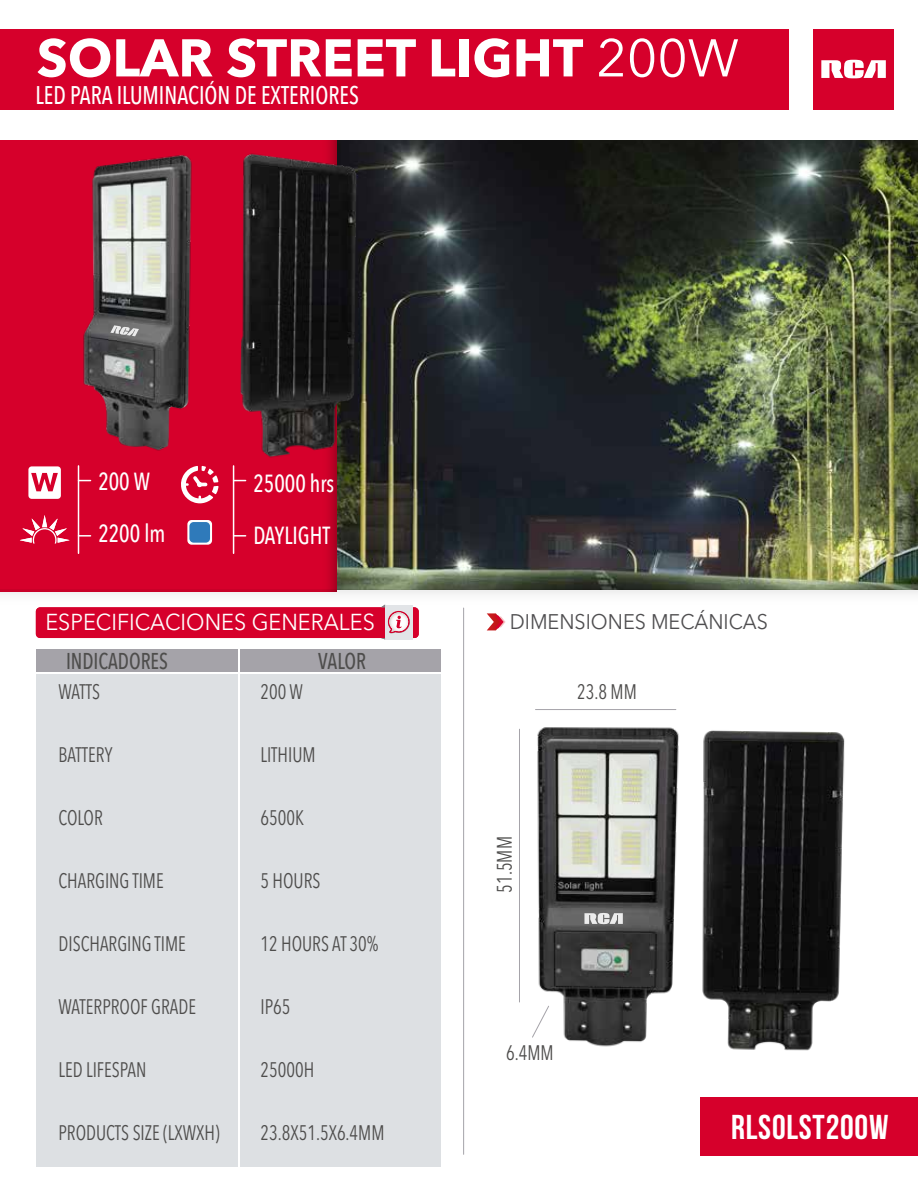
<style>
.page{position:relative;width:918px;height:1188px;background:#fff}
.page>*{position:absolute;margin:0;border:0;box-sizing:border-box;transform-origin:0 0}
.t1{font:700 52.5px "Avenir Next LT Pro";color:#fff}
.t2{font:700 34.5px "Bebas Neue";letter-spacing:.025em;color:#fff}
.t3{font:500 25.5px "Avenir Next Condensed";color:#fff;scale:.88 1}
.t4{font:500 24.75px/52.3px "Avenir Next Condensed";color:#fff;scale:.88 1}
.t5{font:22.95px "Avenir Next LT Pro";color:#fff;scale:.95 1}
.t6{font:500 22.8px "Avenir Next Condensed";color:#4e4d4c;scale:.88 1}
.t7{font:21px "Avenir Next LT Pro";color:#4f4e50;scale:.95 1}
.t8{font:condensed 20.85px "Avenir Next LT Pro";color:#4e4d4c;scale:.88 1}
.s1{font-weight:400}
</style>
<div class="page">
<img style="left:337px;top:140px;width:581px;height:450px">
<div style="left:0;top:140px;width:337px;height:452px;background:#d6002b"></div>
<svg style="left:319px;top:467px;width:18px;height:123px"></svg>
<div style="left:700px;top:1097px;width:218px;height:59px;background:#d6002b"></div>
<div style="left:813px;top:29px;width:81px;height:81px;background:#d6002b"></div>
<svg style="left:821px;top:60px;width:65px;height:18px"></svg>
<div style="left:0;top:29px;width:789px;height:80px;background:#d6002b"></div>
<div style="left:37px;top:649px;width:201px;height:23px;background:#a5a3a9"></div>
<div style="left:37px;top:674px;width:201px;height:493px;background:#dde0e3"></div>
<div style="left:240px;top:649px;width:201px;height:23px;background:#a5a3a9"></div>
<div style="left:240px;top:674px;width:201px;height:493px;background:#dde0e3"></div>
<hr style="left:463px;top:608px;width:1px;height:546px;background:#a5a3a9">
<svg style="left:487px;top:613px;width:19px;height:17px"></svg>
<div style="left:36px;top:607px;width:383px;height:31px;background:#d6002b;border-radius:4px"></div>
<div style="left:385px;top:605px;width:27px;height:34px;background:#e2e4e7"></div>
<svg style="left:381px;top:610px;width:29px;height:29px"></svg>
<div style="left:0;top:590px;width:918px;height:18px;background:#fafafa"></div>
<svg style="left:28px;top:475px;width:33px;height:24px"></svg>
<svg style="left:20px;top:515px;width:49px;height:29px"></svg>
<hr style="left:78px;top:466px;width:1px;height:87px;background:#fff">
<svg style="left:79px;top:480px;width:12px;height:1px"></svg>
<svg style="left:79px;top:535px;width:12px;height:2px"></svg>
<svg style="left:181px;top:475px;width:37px;height:28px"></svg>
<div style="left:187px;top:520px;width:25px;height:25px;background:#fff;border-radius:4px"></div>
<div style="left:189px;top:522px;width:22px;height:21px;background:#f5f8fb;border-radius:4px"></div>
<div style="left:189px;top:522px;width:21px;height:21px;background:#2f7aba;border-radius:4px"></div>
<hr style="left:233px;top:466px;width:1px;height:87px;background:#fff">
<svg style="left:234px;top:480px;width:12px;height:1px"></svg>
<svg style="left:234px;top:535px;width:12px;height:2px"></svg>
<img style="left:684px;top:301px;width:160px;height:187px">
<img style="left:793px;top:309px;width:125px;height:187px">
<img style="left:519px;top:727px;width:126px;height:320px">
<svg style="left:584px;top:913px;width:39px;height:11px"></svg>
<img style="left:22px;top:109px;width:244px;height:366px">
<svg style="left:110px;top:325px;width:29px;height:11px"></svg>
<img style="left:645px;top:709px;width:200px;height:342px">
<img style="left:175px;top:115px;width:235px;height:352px">
<hr style="left:535px;top:709px;width:141px;height:1px;background:#a5a3a9">
<hr style="left:519px;top:729px;width:1px;height:273px;background:#a5a3a9">
<svg style="left:531px;top:1005px;width:19px;height:33px"></svg>
<h1 class="t1" style="left:37px;top:26px;width:704px">SOLAR STREET LIGHT <span class="s1">200W</span></h1>
<p class="t3" style="left:35px;top:80px;width:369px">LED PARA ILUMINACIÓN DE EXTERIORES</p>
<p class="t4" style="left:98px;top:455px;width:78px">200 W<br>2200 lm</p>
<p class="t4" style="left:253px;top:457px;width:93px;line-height:51.8px">25000 hrs<br>DAYLIGHT</p>
<p class="t5" style="left:46px;top:608px;width:348px">ESPECIFICACIONES GENERALES</p>
<p class="t7" style="left:510px;top:609px;width:273px">DIMENSIONES MECÁNICAS</p>
<p class="t6" style="left:66px;top:647px;width:117px">INDICADORES</p>
<p class="t6" style="left:318px;top:647px;width:56px">VALOR</p>
<p class="t8" style="left:59px;top:679px;width:49px">WATTS</p>
<p class="t8" style="left:260px;top:679px;width:50px">200 W</p>
<p class="t8" style="left:59px;top:742px;width:63px">BATTERY</p>
<p class="t8" style="left:260px;top:742px;width:64px">LITHIUM</p>
<p class="t8" style="left:59px;top:805px;width:52px">COLOR</p>
<p class="t8" style="left:260px;top:805px;width:51px">6500K</p>
<p class="t8" style="left:59px;top:868px;width:121px">CHARGING TIME</p>
<p class="t8" style="left:260px;top:868px;width:70px">5 HOURS</p>
<p class="t8" style="left:59px;top:931px;width:146px">DISCHARGING TIME</p>
<p class="t8" style="left:260px;top:931px;width:136px">12 HOURS AT 30%</p>
<p class="t8" style="left:59px;top:994px;width:158px">WATERPROOF GRADE</p>
<p class="t8" style="left:260px;top:994px;width:36px">IP65</p>
<p class="t8" style="left:59px;top:1057px;width:101px">LED LIFESPAN</p>
<p class="t8" style="left:260px;top:1057px;width:63px">25000H</p>
<p class="t8" style="left:59px;top:1120px;width:185px">PRODUCTS SIZE (LXWXH)</p>
<p class="t8" style="left:260px;top:1120px;width:143px">23.8X51.5X6.4MM</p>
<p class="t8" style="left:492px;top:893px;width:65px;rotate:-90deg">51.5MM</p>
<p class="t8" style="left:577px;top:679px;width:69px">23.8 MM</p>
<p class="t8" style="left:506px;top:1040px;width:56px">6.4MM</p>
<h2 class="t2" style="left:731px;top:1108px;width:159px">RLSOLst200w</h2>
</div>
